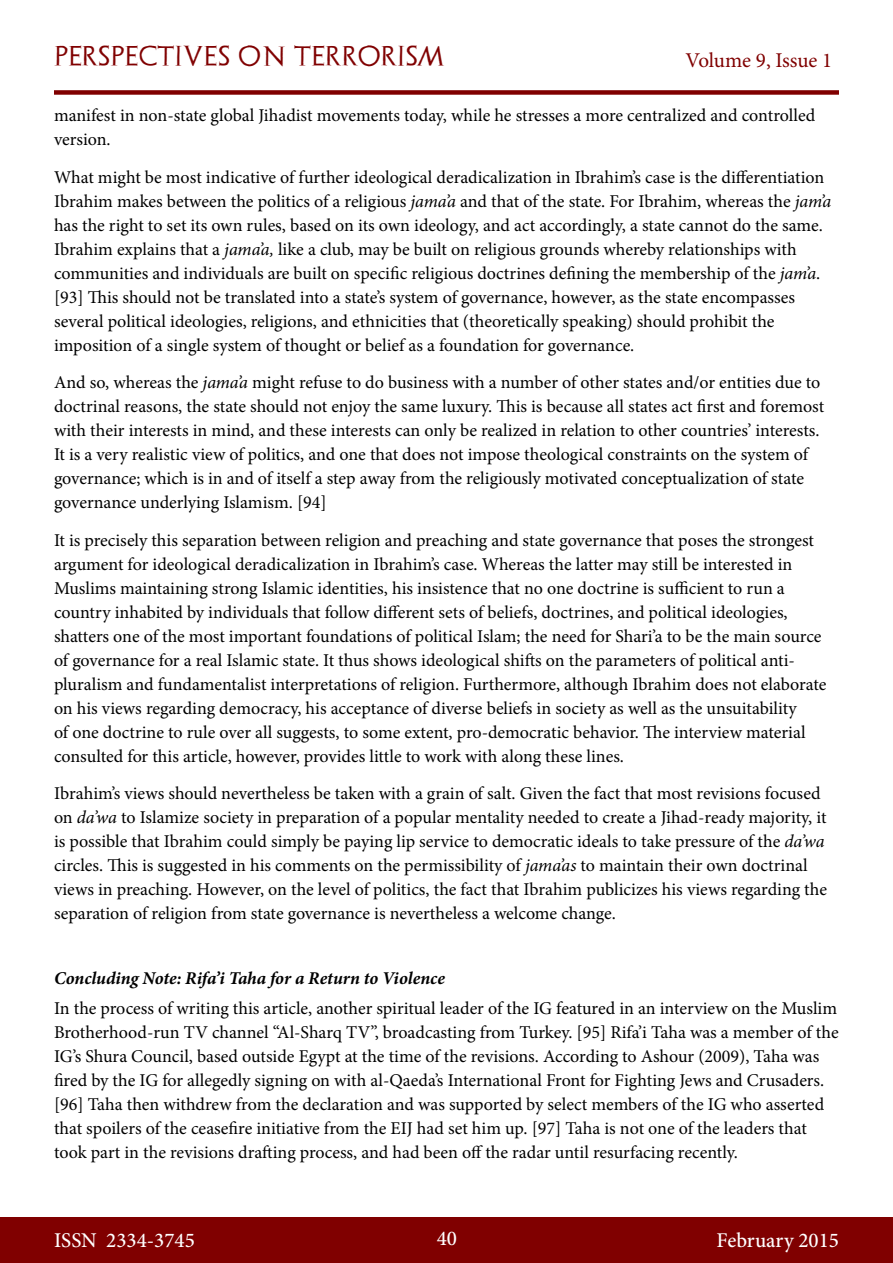
<style>
.page{position:relative;width:893px;height:1263px;background:#fff}
.page>*{position:absolute;margin:0;border:0;box-sizing:border-box;transform-origin:0 0}
.t1{font:500 21px "Minion Pro";color:#fff}
.t2{font:21px "Archeologicaps";letter-spacing:.045em;color:#800000}
.t3{font:21px "Minion Pro";letter-spacing:-.005em;color:#800000}
.t4{font:18px/24px "Minion Pro";color:#000}
.Heading_-bold_italic{font:italic 700 18px "Minion Pro";letter-spacing:-.005em;color:#000}
.s1{font-style:italic}
</style>
<div class="page">
<div style="left:0;top:1217px;width:893px;height:46px;background:#800000"></div>
<div style="left:54px;top:90px;width:785px;height:5px;background:#800000"></div>
<p class="t2" style="left:54px;top:43px;width:392px">PERSPECTIVES ON TERRORISM</p>
<p class="t3" style="left:686px;top:46px;width:148px">Volume 9, Issue 1</p>
<p class="t4" style="left:54px;top:103px;width:763px">manifest in non-state global Jihadist movements today, while he stresses a more centralized and controlled version.</p>
<p class="t4" style="left:54px;top:165px;width:779px">What might be most indicative of further ideological deradicalization in Ibrahim’s case is the differentiation Ibrahim makes between the politics of a religious <span class="s1">jama’a</span> and that of the state. For Ibrahim, whereas the <span class="s1">jam’a </span>has the right to set its own rules, based on its own ideology, and act accordingly, a state cannot do the same.<br>Ibrahim explains that a <span class="s1">jama’a,</span> like a club, may be built on religious grounds whereby relationships with communities and individuals are built on specific religious doctrines defining the membership of the <span class="s1">jam’a</span>. [93] This should not be translated into a state’s system of governance, however, as the state encompasses several political ideologies, religions, and ethnicities that (theoretically speaking) should prohibit the imposition of a single system of thought or belief as a foundation for governance.</p>
<p class="t4" style="left:54px;top:370px;width:772px">And so, whereas the <span class="s1">jama’a</span> might refuse to do business with a number of other states and/or entities due to doctrinal reasons, the state should not enjoy the same luxury. This is because all states act first and foremost with their interests in mind, and these interests can only be realized in relation to other countries’ interests.<br>It is a very realistic view of politics, and one that does not impose theological constraints on the system of governance; which is in and of itself a step away from the religiously motivated conceptualization of state governance underlying Islamism. [94]</p>
<p class="t4" style="left:54px;top:528px;width:774px">It is precisely this separation between religion and preaching and state governance that poses the strongest argument for ideological deradicalization in Ibrahim’s case. Whereas the latter may still be interested in Muslims maintaining strong Islamic identities, his insistence that no one doctrine is sufficient to run a country inhabited by individuals that follow different sets of beliefs, doctrines, and political ideologies, shatters one of the most important foundations of political Islam; the need for Shari’a to be the main source of governance for a real Islamic state. It thus shows ideological shifts on the parameters of political anti&shy;pluralism and fundamentalist interpretations of religion. Furthermore, although Ibrahim does not elaborate on his views regarding democracy, his acceptance of diverse beliefs in society as well as the unsuitability<br>of one doctrine to rule over all suggests, to some extent, pro-democratic behavior. The interview material consulted for this article, however, provides little to work with along these lines.</p>
<p class="t4" style="left:54px;top:781px;width:775px">Ibrahim’s views should nevertheless be taken with a grain of salt. Given the fact that most revisions focused on <span class="s1">da’wa</span> to Islamize society in preparation of a popular mentality needed to create a Jihad-ready majority, it is possible that Ibrahim could simply be paying lip service to democratic ideals to take pressure of the <span class="s1">da’wa </span>circles. This is suggested in his comments on the permissibility of <span class="s1">jama’as</span> to maintain their own doctrinal views in preaching. However, on the level of politics, the fact that Ibrahim publicizes his views regarding the separation of religion from state governance is nevertheless a welcome change.</p>
<p class="Heading_-bold_italic" style="left:54px;top:965px;width:392px">Concluding Note: Rifa’i Taha for a Return to Violence</p>
<p class="t4" style="left:54px;top:997px;width:786px">In the process of writing this article, another spiritual leader of the IG featured in an interview on the Muslim Brotherhood-run TV channel “Al-Sharq TV”, broadcasting from Turkey. [95] Rifa’i Taha was a member of the IG’s Shura Council, based outside Egypt at the time of the revisions. According to Ashour (2009), Taha was fired by the IG for allegedly signing on with al-Qaeda’s International Front for Fighting Jews and Crusaders. [96] Taha then withdrew from the declaration and was supported by select members of the IG who asserted that spoilers of the ceasefire initiative from the EIJ had set him up. [97] Taha is not one of the leaders that took part in the revisions drafting process, and had been off the radar until resurfacing recently.</p>
<p class="t1" style="left:54px;top:1226px;width:142px">ISSN 2334-3745</p>
<p class="t1" style="left:437px;top:1224px;width:22px">40</p>
<p class="t1" style="left:717px;top:1226px;width:124px">February 2015</p>
</div>
